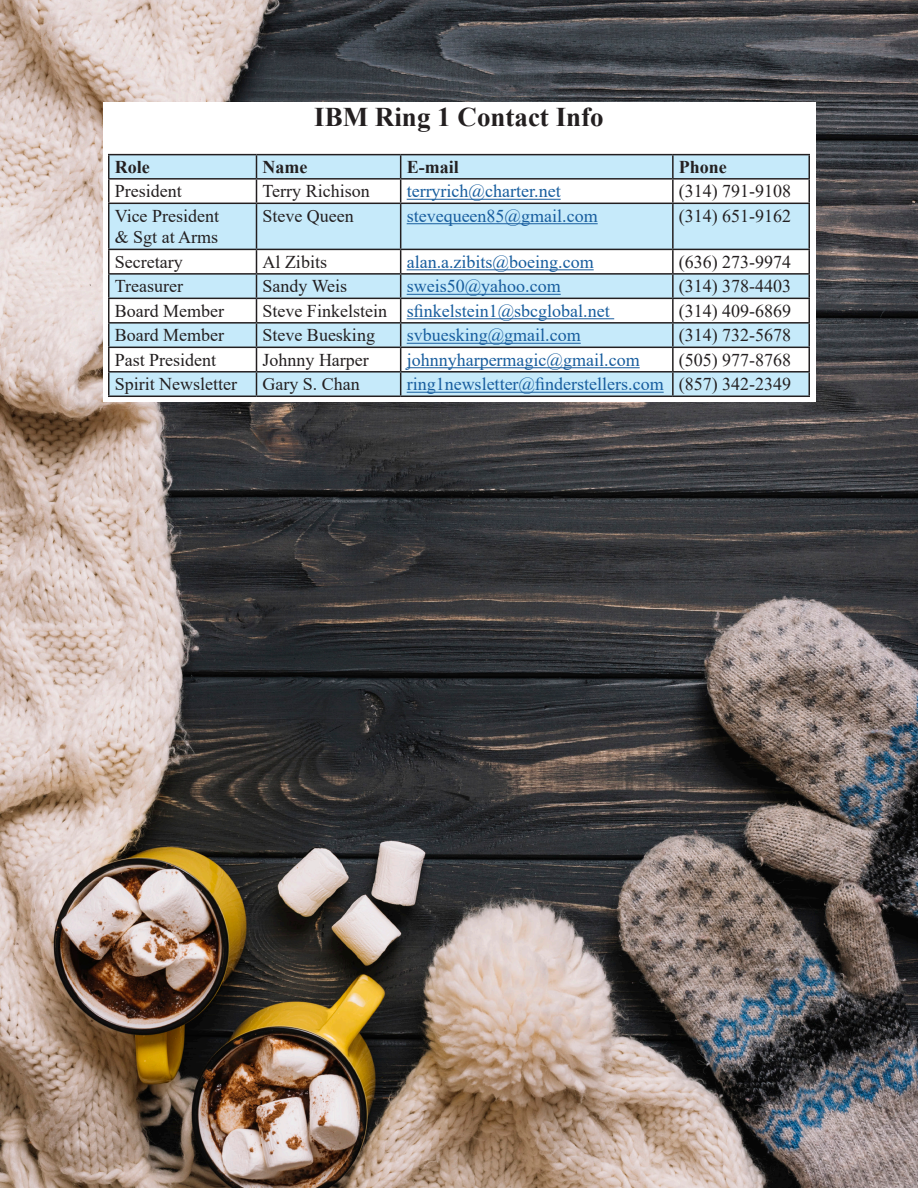
<style>
.page{position:relative;width:918px;height:1188px;background:#fff}
.page>*{position:absolute;margin:0;border:0;box-sizing:border-box;transform-origin:0 0}
.Article_Title{font:700 27px "Times New Roman";color:#231f20}
.t1{font:18px/21.6px "Times New Roman";color:#231f20}
.t2{font:18px "Times New Roman";color:#175d9e}
.t3{font:700 18px "Times New Roman";color:#231f20}
</style>
<div class="page">
<img style="left:0;top:0;width:918px;height:1188px">
<div style="left:103px;top:103px;width:712px;height:299px;background:#fff"></div>
<svg style="left:110px;top:155px;width:698px;height:241px;fill:#c6eafa"></svg>
<hr style="left:108px;top:154px;width:148px;height:1px;background:#231f20">
<hr style="left:108px;top:155px;width:2px;height:23px;background:#231f20">
<hr style="left:256px;top:154px;width:145px;height:1px;background:#231f20">
<hr style="left:401px;top:154px;width:272px;height:1px;background:#231f20">
<hr style="left:673px;top:154px;width:137px;height:1px;background:#231f20">
<hr style="left:672px;top:155px;width:2px;height:23px;background:#231f20">
<hr style="left:808px;top:155px;width:2px;height:23px;background:#231f20">
<hr style="left:108px;top:178px;width:148px;height:2px;background:#231f20">
<hr style="left:108px;top:180px;width:2px;height:23px;background:#231f20">
<hr style="left:256px;top:178px;width:145px;height:2px;background:#231f20">
<svg style="left:256px;top:155px;width:1px;height:48px"></svg>
<hr style="left:401px;top:178px;width:272px;height:2px;background:#231f20">
<svg style="left:400px;top:155px;width:1px;height:48px"></svg>
<hr style="left:673px;top:178px;width:137px;height:2px;background:#231f20">
<hr style="left:672px;top:180px;width:2px;height:23px;background:#231f20">
<hr style="left:808px;top:180px;width:2px;height:23px;background:#231f20">
<hr style="left:108px;top:203px;width:148px;height:1px;background:#231f20">
<hr style="left:108px;top:204px;width:2px;height:45px;background:#231f20">
<hr style="left:256px;top:203px;width:145px;height:1px;background:#231f20">
<hr style="left:256px;top:204px;width:1px;height:45px;background:#231f20">
<hr style="left:401px;top:203px;width:272px;height:1px;background:#231f20">
<hr style="left:400px;top:204px;width:1px;height:45px;background:#231f20">
<hr style="left:673px;top:203px;width:137px;height:1px;background:#231f20">
<hr style="left:672px;top:204px;width:2px;height:45px;background:#231f20">
<hr style="left:808px;top:204px;width:2px;height:45px;background:#231f20">
<hr style="left:108px;top:249px;width:148px;height:1px;background:#231f20">
<hr style="left:108px;top:250px;width:2px;height:23px;background:#231f20">
<hr style="left:256px;top:249px;width:145px;height:1px;background:#231f20">
<hr style="left:401px;top:249px;width:272px;height:1px;background:#231f20">
<hr style="left:673px;top:249px;width:137px;height:1px;background:#231f20">
<hr style="left:672px;top:250px;width:2px;height:23px;background:#231f20">
<hr style="left:808px;top:250px;width:2px;height:23px;background:#231f20">
<hr style="left:108px;top:273px;width:148px;height:2px;background:#231f20">
<hr style="left:108px;top:275px;width:2px;height:23px;background:#231f20">
<hr style="left:256px;top:273px;width:145px;height:2px;background:#231f20">
<hr style="left:401px;top:273px;width:272px;height:2px;background:#231f20">
<hr style="left:673px;top:273px;width:137px;height:2px;background:#231f20">
<hr style="left:672px;top:275px;width:2px;height:23px;background:#231f20">
<hr style="left:808px;top:275px;width:2px;height:23px;background:#231f20">
<hr style="left:108px;top:298px;width:148px;height:1px;background:#231f20">
<hr style="left:108px;top:299px;width:2px;height:23px;background:#231f20">
<hr style="left:256px;top:298px;width:145px;height:1px;background:#231f20">
<hr style="left:401px;top:298px;width:272px;height:1px;background:#231f20">
<hr style="left:673px;top:298px;width:137px;height:1px;background:#231f20">
<hr style="left:672px;top:299px;width:2px;height:23px;background:#231f20">
<hr style="left:808px;top:299px;width:2px;height:23px;background:#231f20">
<hr style="left:108px;top:322px;width:148px;height:2px;background:#231f20">
<hr style="left:108px;top:324px;width:2px;height:23px;background:#231f20">
<hr style="left:256px;top:322px;width:145px;height:2px;background:#231f20">
<hr style="left:401px;top:322px;width:272px;height:2px;background:#231f20">
<hr style="left:673px;top:322px;width:137px;height:2px;background:#231f20">
<hr style="left:672px;top:324px;width:2px;height:23px;background:#231f20">
<hr style="left:808px;top:324px;width:2px;height:23px;background:#231f20">
<hr style="left:108px;top:347px;width:148px;height:1px;background:#231f20">
<hr style="left:108px;top:348px;width:2px;height:23px;background:#231f20">
<hr style="left:256px;top:347px;width:145px;height:1px;background:#231f20">
<hr style="left:401px;top:347px;width:272px;height:1px;background:#231f20">
<hr style="left:673px;top:347px;width:137px;height:1px;background:#231f20">
<hr style="left:672px;top:348px;width:2px;height:23px;background:#231f20">
<hr style="left:808px;top:348px;width:2px;height:23px;background:#231f20">
<hr style="left:108px;top:371px;width:148px;height:2px;background:#231f20">
<hr style="left:108px;top:373px;width:2px;height:23px;background:#231f20">
<hr style="left:256px;top:371px;width:145px;height:2px;background:#231f20">
<svg style="left:256px;top:250px;width:1px;height:146px"></svg>
<hr style="left:401px;top:371px;width:272px;height:2px;background:#231f20">
<svg style="left:400px;top:250px;width:1px;height:146px"></svg>
<hr style="left:673px;top:371px;width:137px;height:2px;background:#231f20">
<hr style="left:672px;top:373px;width:2px;height:23px;background:#231f20">
<hr style="left:808px;top:373px;width:2px;height:23px;background:#231f20">
<hr style="left:108px;top:396px;width:148px;height:1px;background:#231f20">
<hr style="left:256px;top:396px;width:145px;height:1px;background:#231f20">
<hr style="left:401px;top:396px;width:272px;height:1px;background:#231f20">
<hr style="left:673px;top:396px;width:137px;height:1px;background:#231f20">
<hr style="left:407px;top:199px;width:154px;height:1px;background:#175d9e">
<hr style="left:407px;top:223px;width:191px;height:1px;background:#175d9e">
<hr style="left:407px;top:269px;width:187px;height:1px;background:#175d9e">
<hr style="left:407px;top:294px;width:154px;height:1px;background:#175d9e">
<hr style="left:407px;top:318px;width:207px;height:1px;background:#175d9e">
<hr style="left:407px;top:343px;width:174px;height:1px;background:#175d9e">
<hr style="left:407px;top:367px;width:233px;height:1px;background:#175d9e">
<hr style="left:407px;top:392px;width:257px;height:1px;background:#175d9e">
<p class="Article_Title" style="left:314px;top:98px;width:291px">IBM Ring 1 Contact Info</p>
<p class="t3" style="left:115px;top:154px;width:36px">Role</p>
<p class="t3" style="left:262px;top:154px;width:46px">Name</p>
<p class="t3" style="left:407px;top:154px;width:54px">E-mail</p>
<p class="t3" style="left:679px;top:154px;width:50px">Phone</p>
<p class="t1" style="left:115px;top:180px;width:68px">President</p>
<p class="t1" style="left:262px;top:180px;width:109px">Terry Richison</p>
<p class="t2" style="left:407px;top:179px;width:155px">terryrich@charter.net</p>
<p class="t1" style="left:679px;top:180px;width:114px">(314) 791-9108</p>
<p class="t1" style="left:115px;top:204px;width:106px">Vice President &amp; Sgt at Arms</p>
<p class="t1" style="left:262px;top:204px;width:93px">Steve Queen</p>
<p class="t2" style="left:407px;top:203px;width:193px">stevequeen85@gmail.com</p>
<p class="t1" style="left:679px;top:204px;width:114px">(314) 651-9162</p>
<p class="t1" style="left:115px;top:250px;width:69px">Secretary</p>
<p class="t1" style="left:262px;top:250px;width:66px">Al Zibits</p>
<p class="t2" style="left:407px;top:249px;width:189px">alan.a.zibits@boeing.com</p>
<p class="t1" style="left:679px;top:250px;width:114px">(636) 273-9974</p>
<p class="t1" style="left:115px;top:275px;width:70px">Treasurer</p>
<p class="t1" style="left:262px;top:275px;width:86px">Sandy Weis</p>
<p class="t2" style="left:407px;top:274px;width:156px">sweis50@yahoo.com</p>
<p class="t1" style="left:679px;top:275px;width:114px">(314) 378-4403</p>
<p class="t1" style="left:115px;top:299px;width:111px">Board Member</p>
<p class="t1" style="left:262px;top:299px;width:126px">Steve Finkelstein</p>
<p class="t2" style="left:407px;top:298px;width:205px">sfinkelstein1@sbcglobal.net</p>
<p class="t1" style="left:679px;top:299px;width:114px">(314) 409-6869</p>
<p class="t1" style="left:115px;top:324px;width:111px">Board Member</p>
<p class="t1" style="left:262px;top:324px;width:114px">Steve Buesking</p>
<p class="t2" style="left:407px;top:323px;width:176px">svbuesking@gmail.com</p>
<p class="t1" style="left:679px;top:324px;width:114px">(314) 732-5678</p>
<p class="t1" style="left:115px;top:348px;width:103px">Past President</p>
<p class="t1" style="left:262px;top:348px;width:108px">Johnny Harper</p>
<p class="t2" style="left:407px;top:347px;width:235px">johnnyharpermagic@gmail.com</p>
<p class="t1" style="left:679px;top:348px;width:114px">(505) 977-8768</p>
<p class="t1" style="left:115px;top:373px;width:124px">Spirit Newsletter</p>
<p class="t1" style="left:262px;top:373px;width:99px">Gary S. Chan</p>
<p class="t2" style="left:407px;top:372px;width:259px">ring1newsletter@finderstellers.com</p>
<p class="t1" style="left:679px;top:373px;width:114px">(857) 342-2349</p>
</div>
